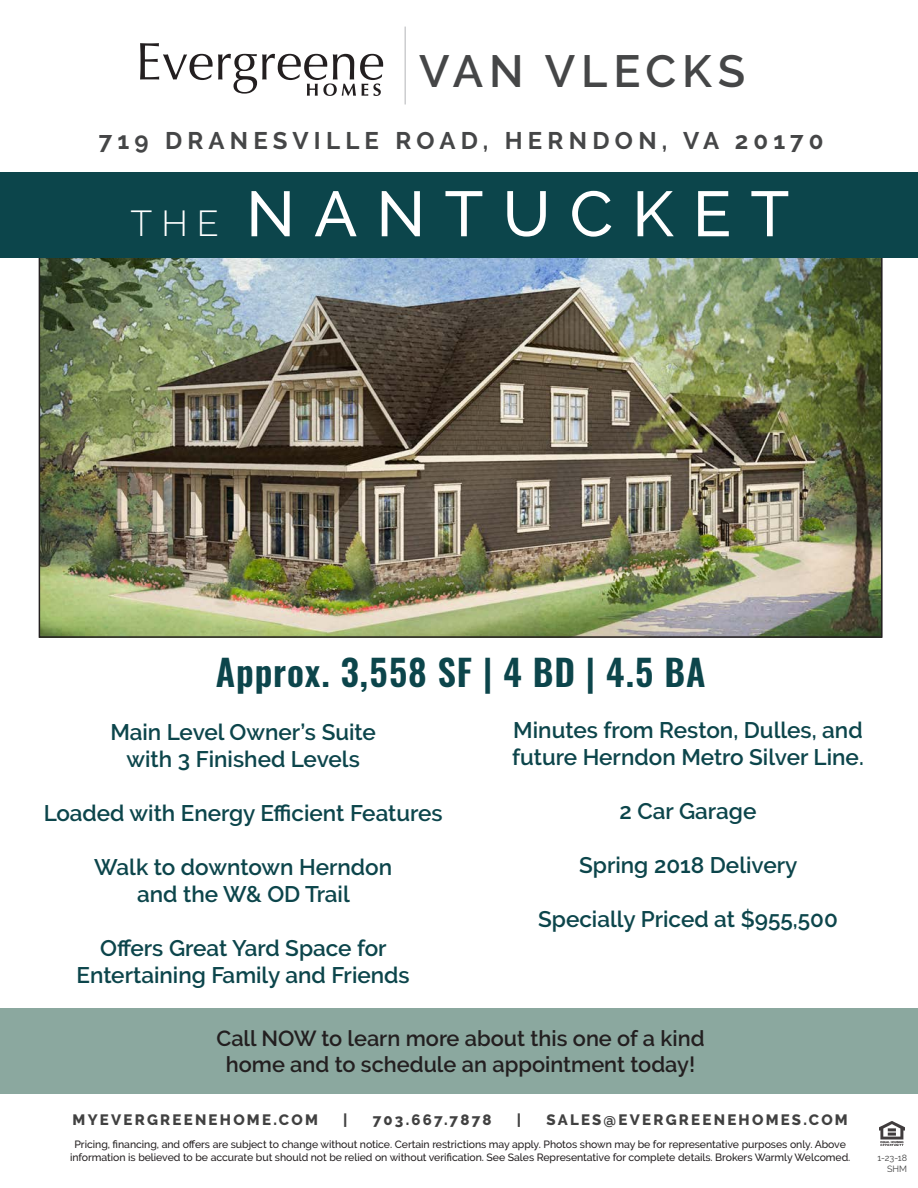
<style>
.page{position:relative;width:918px;height:1188px;background:#fff}
.page>*{position:absolute;margin:0;border:0;box-sizing:border-box;transform-origin:0 0}
.t1{font:500 63.6px "Raleway";letter-spacing:.3em;color:#fff}
.t2{font:600 45px "Raleway";letter-spacing:.13em;color:#454647}
.t3{font:600 36px "Oswald";letter-spacing:.025em;color:#0c454b}
.Address{font:700 24px "Raleway";letter-spacing:.22em;color:#454647}
.t4{font:600 22.5px/27px "Raleway";color:#0c454b;text-align:center}
.t5{font:600 21.75px/26.1px "Raleway";color:#231f20;text-align:center}
.t6{font:800 15px "Raleway";letter-spacing:.15em;color:#414141}
.t7{font:500 10.5px/12.6px "Raleway";letter-spacing:-.005em;color:#231f20;text-align:center}
.t8{font:9px/10.8px "Raleway";color:#414141;text-align:right}
.s1{font-weight:300;font-size:36px}
</style>
<div class="page">
<div style="left:0;top:1008px;width:918px;height:86px;background:#8ba89f"></div>
<img style="left:42px;top:258px;width:838px;height:377px">
<div style="left:0;top:172px;width:918px;height:86px;background:#0c454b"></div>
<hr style="left:405px;top:27px;width:1px;height:77px;background:#bebfc2">
<svg style="left:140px;top:43px;width:243px;height:53px"></svg>
<img style="left:879px;top:1122px;width:25px;height:24px">
<p class="t2" style="left:419px;top:46px;width:328px">VAN VLECKS</p>
<p class="Address" style="left:99px;top:127px;width:726px">719 DRANESVILLE ROAD, HERNDON, VA 20170</p>
<p class="t1" style="left:131px;top:177px;width:660px"><span class="s1">THE</span> NANTUCKET</p>
<p class="t3" style="left:216px;top:653px;width:491px">Approx. 3,558 SF | 4 BD | 4.5 BA</p>
<p class="t4" style="left:110px;top:718px;width:267px">Main Level Owner’s Suite with 3 Finished Levels</p>
<p class="t4" style="left:44px;top:799px;width:400px">Loaded with Energy Efficient Features</p>
<p class="t4" style="left:94px;top:853px;width:300px">Walk to downtown Herndon</p>
<p class="t4" style="left:137px;top:880px;width:214px">and the W&amp; OD Trail</p>
<p class="t4" style="left:77px;top:934px;width:335px">Offers Great Yard Space for<br>Entertaining Family and Friends</p>
<p class="t4" style="left:513px;top:717px;width:351px">Minutes from Reston, Dulles, and</p>
<p class="t4" style="left:512px;top:744px;width:353px">future Herndon Metro Silver Line.</p>
<p class="t4" style="left:620px;top:798px;width:138px">2 Car Garage</p>
<p class="t4" style="left:579px;top:852px;width:220px">Spring 2018 Delivery</p>
<p class="t4" style="left:538px;top:906px;width:301px">Specially Priced at $955,500</p>
<p class="t5" style="left:216px;top:1025px;width:490px">Call NOW to learn more about this one of a kind home and to schedule an appointment today!</p>
<p class="t6" style="left:73px;top:1111px;width:247px">MYEVERGREENEHOME.COM</p>
<p class="t6" style="left:343px;top:1111px;width:6px">|</p>
<p class="t6" style="left:373px;top:1111px;width:120px">703.667.7878</p>
<p class="t6" style="left:517px;top:1111px;width:6px">|</p>
<p class="t6" style="left:547px;top:1111px;width:303px">SALES@EVERGREENEHOMES.COM</p>
<p class="t7" style="left:70px;top:1138px;width:782px">Pricing, financing, and offers are subject to change without notice. Certain restrictions may apply. Photos shown may be for representative purposes only. Above information is believed to be accurate but should not be relied on without verification. See Sales Representative for complete details. Brokers Warmly Welcomed.</p>
<p class="t8" style="left:877px;top:1152px;width:31px">1-23-18<br>SHM</p>
</div>
